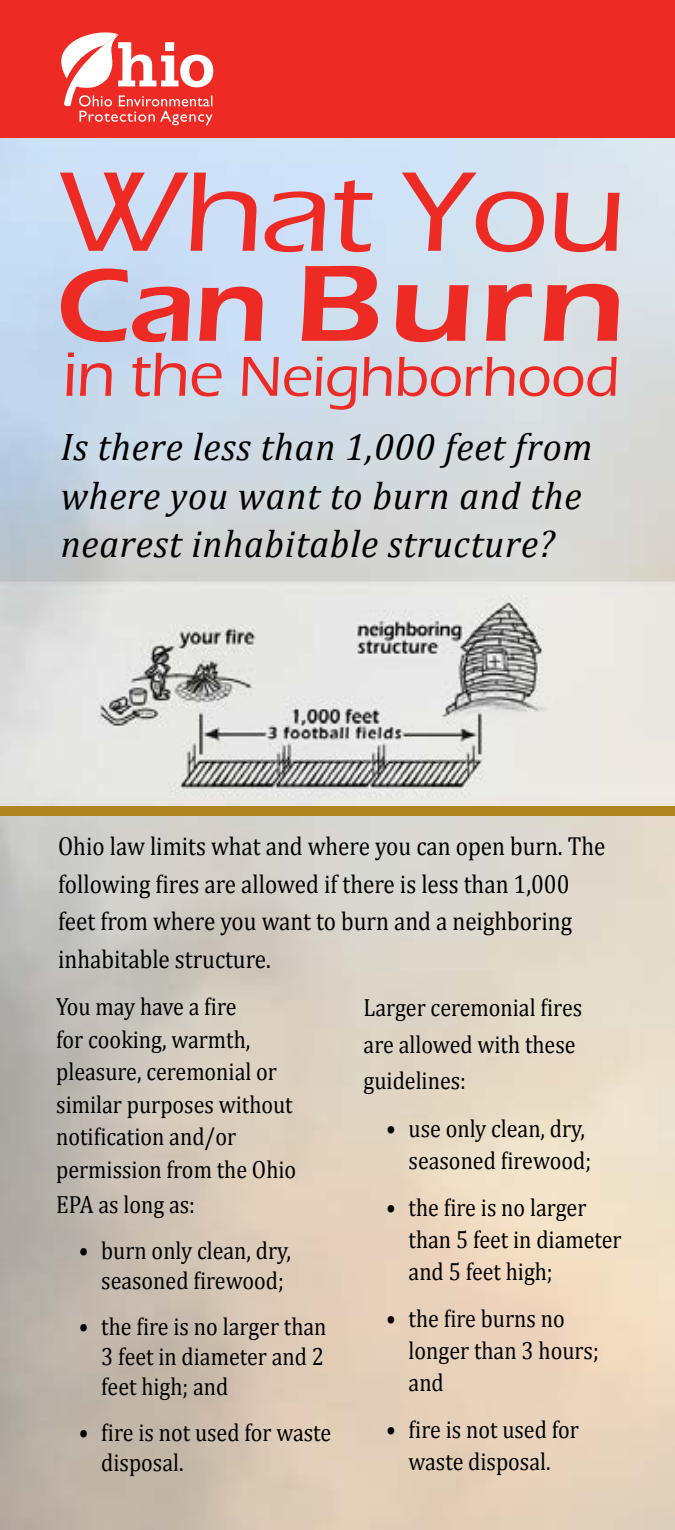
<style>
.page{position:relative;width:675px;height:1530px;background:#fff}
.page>*{position:absolute;margin:0;border:0;box-sizing:border-box;transform-origin:0 0}
.t1{font:500 117.5px "Eras ITC";letter-spacing:-.02em;color:#ee2a24;scale:1.14 1}
.t2{font:600 112.25px "Eras ITC";color:#ee2a24;scale:1.24 1}
.t3{font:500 58.5px "Eras ITC";letter-spacing:-.01em;color:#ee2a24}
.t4{font:italic 38.75px/48.2px "Cambria";letter-spacing:.02em;color:#000}
.t5{font:26.25px/37.5px "Cambria";color:#000;scale:.88 1}
.t6{font:25px/32.5px "Cambria";color:#000;scale:.88 1}
.s1{font-size:106.75px}
.s2{font-size:64.5px}
</style>
<div class="page">
<div style="left:0;top:0;width:675px;height:139px;background:#ee2a24"></div>
<svg style="left:61px;top:32px;width:152px;height:93px"></svg>
<img style="left:0;top:139px;width:675px;height:1391px">
<div style="left:0;top:806px;width:675px;height:10px;background:#b0851e"></div>
<h1 class="t1" style="left:56px;top:146px;width:502px">What You</h1>
<h2 class="t2" style="left:56px;top:240px;width:461px"><span class="s1">Can</span> Burn</h2>
<h3 class="t3" style="left:63px;top:344px;width:558px"><span class="s2">in the</span> Neighborhood</h3>
<h3 class="t4" style="left:61px;top:421px;width:533px">Is there less than 1,000 feet from where you want to burn and the nearest inhabitable structure?</h3>
<p class="t5" style="left:58px;top:828px;width:623px">Ohio law limits what and where you can open burn. The following fires are allowed if there is less than 1,000 feet from where you want to burn and a neighboring inhabitable structure.</p>
<p class="t6" style="left:56px;top:990px;width:274px">You may have a fire<br>for cooking, warmth, pleasure, ceremonial or similar purposes without notification and/or permission from the Ohio</p>
<p class="t6" style="left:56px;top:1188px;width:159px">EPA as long as:</p>
<p class="t6" style="left:79px;top:1235px;width:243px;line-height:30px;text-align:right">• burn only clean, dry, seasoned firewood;</p>
<p class="t6" style="left:101px;top:1312px;width:258px;line-height:30px;text-align:justify;text-indent:-23px">• the fire is no larger than 3 feet in diameter and 2 feet high; and</p>
<p class="t6" style="left:101px;top:1418px;width:263px;line-height:30px;text-indent:-22px">• fire is not used for waste disposal.</p>
<p class="t6" style="left:364px;top:989px;width:250px;line-height:36.5px">Larger ceremonial fires are allowed with these guidelines:</p>
<p class="t6" style="left:386px;top:1113px;width:235px;line-height:31.5px;text-align:right">• use only clean, dry, seasoned firewood;</p>
<p class="t6" style="left:409px;top:1192px;width:244px;line-height:31.5px;text-indent:-23px">• the fire is no larger than 5 feet in diameter and 5 feet high;</p>
<p class="t6" style="left:409px;top:1303px;width:218px;line-height:31.5px;text-indent:-23px">• the fire burns no longer than 3 hours; and</p>
<p class="t6" style="left:386px;top:1414px;width:221px;line-height:31.8px;text-align:center">• fire is not used for waste disposal.</p>
</div>
